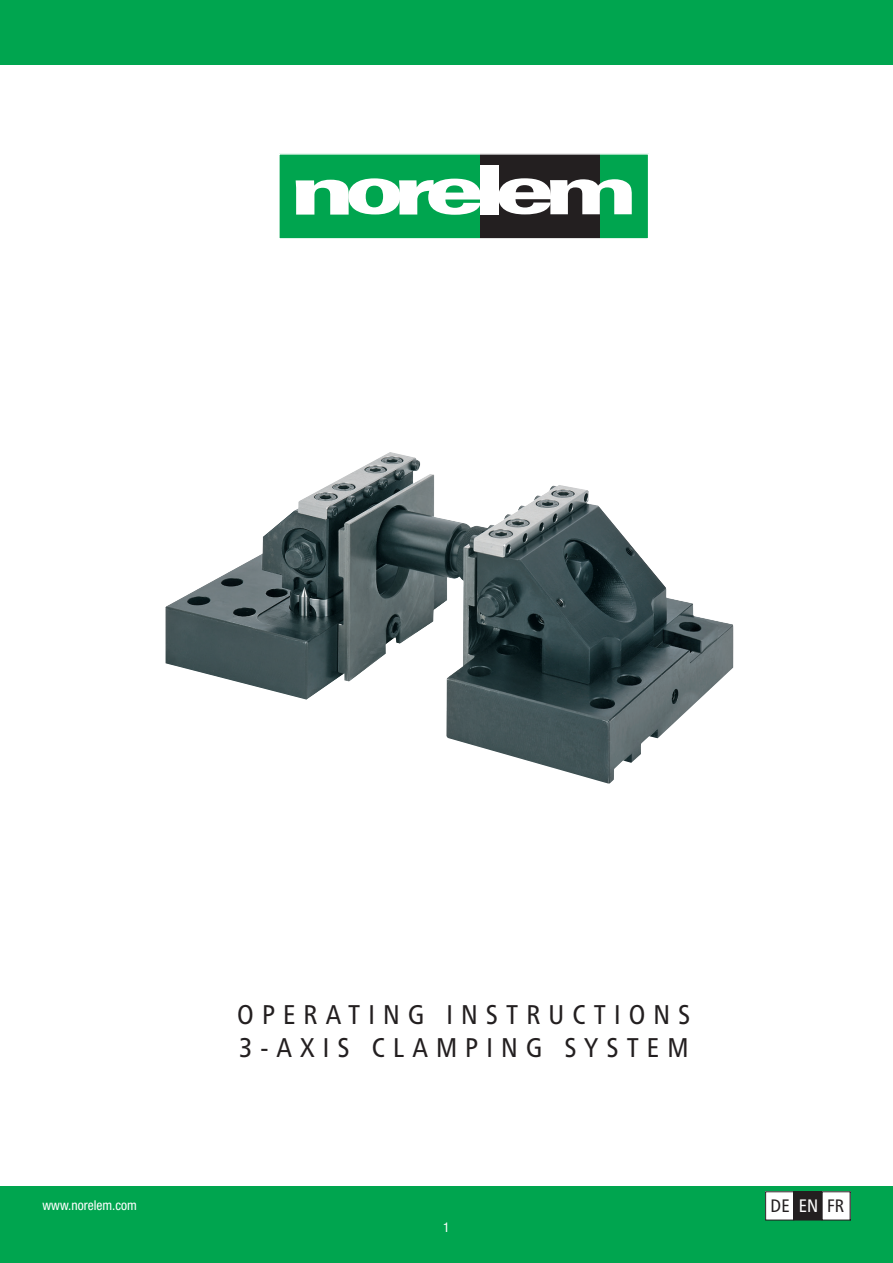
<style>
.page{position:relative;width:893px;height:1263px;background:#fff}
.page>*{position:absolute;margin:0;border:0;box-sizing:border-box;transform-origin:0 0}
.t1{font:condensed 27px/32.4px "Frutiger Neue LTW1 G";letter-spacing:.3em;color:#231f20}
.t2{font:condensed 18px "Frutiger Neue LTW1 G";color:#231f20}
.t3{font:condensed 13.5px "Helvetica Neue LTW1 G";color:#fff}
.s1{color:#fff}
</style>
<div class="page">
<div style="left:0;top:0;width:893px;height:65px;background:#00a54f"></div>
<div style="left:0;top:1186px;width:893px;height:77px;background:#00a54f"></div>
<div style="left:766px;top:1192px;width:28px;height:28px;background:#fff"></div>
<div style="left:794px;top:1192px;width:28px;height:28px;background:#231f20"></div>
<div style="left:793px;top:1191px;width:29px;height:29px;border:1px solid #231f20"></div>
<div style="left:822px;top:1192px;width:28px;height:28px;background:#fff"></div>
<svg style="left:850px;top:1191px;width:1px;height:29px"></svg>
<img style="left:165px;top:452px;width:568px;height:331px">
<div style="left:279px;top:154px;width:370px;height:85px;background:#00a54f"></div>
<div style="left:481px;top:154px;width:119px;height:85px;background:#231f20"></div>
<svg style="left:296px;top:178px;width:185px;height:37px"></svg>
<div style="left:481px;top:165px;width:18px;height:49px;background:#fff"></div>
<svg style="left:499px;top:178px;width:133px;height:36px"></svg>
<div style="left:278px;top:153px;width:371px;height:87px;border:2px solid #fff"></div>
<p class="t3" style="left:43px;top:1197px;width:96px">www.norelem.com</p>
<p class="t1" style="left:237px;top:997px;width:454px">OPERATING INSTRUCTIONS<br>3-AXIS CLAMPING SYSTEM</p>
<p class="t3" style="left:443px;top:1219px;width:8px">1</p>
<p class="t2" style="left:771px;top:1192px;width:102px">DE <span class="s1">EN</span> FR ES</p>
</div>
